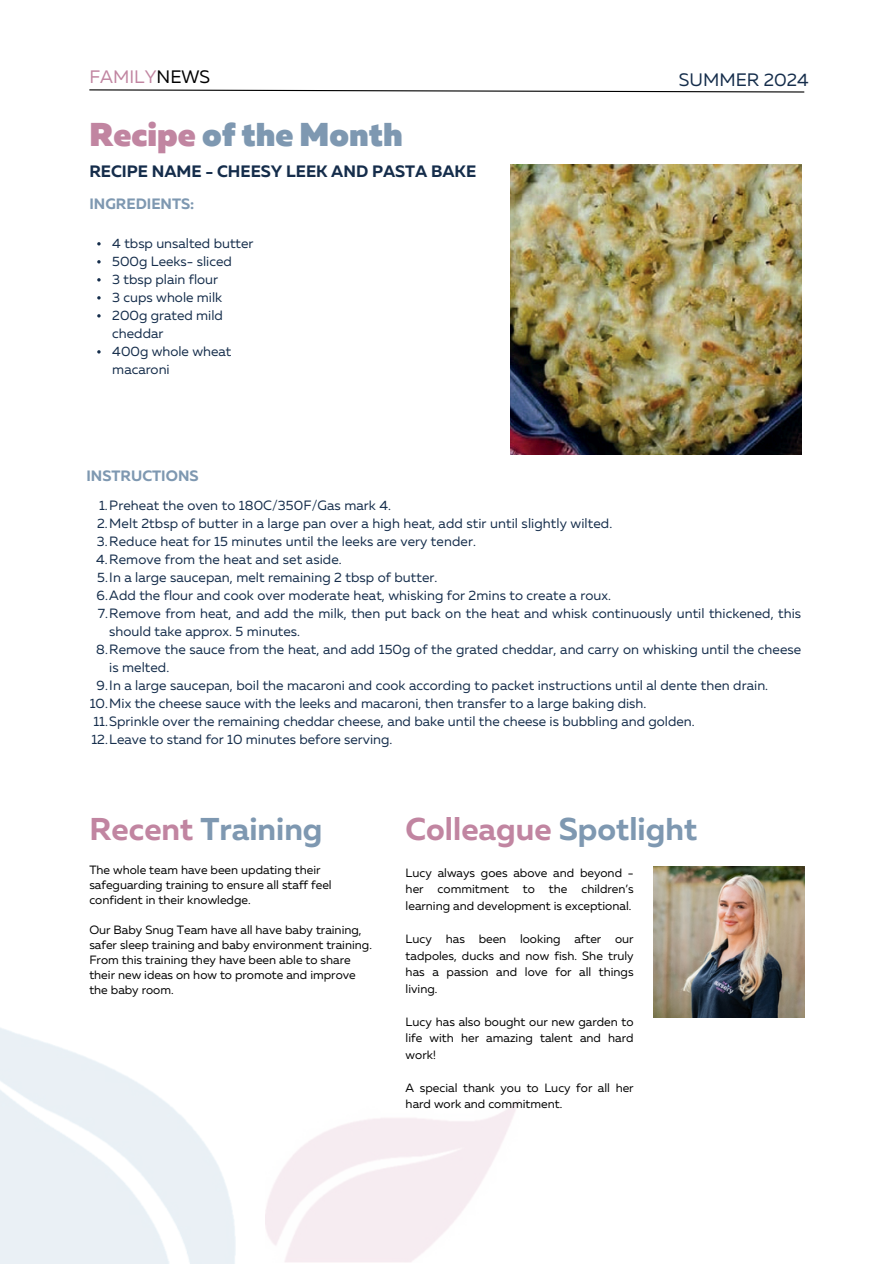
<style>
.page{position:relative;width:894px;height:1264px;background:#fff}
.page>*{position:absolute;margin:0;border:0;box-sizing:border-box;transform-origin:0 0}
.t1{font:900 33px "Muller";color:#7e98b1}
.t2{font:700 31.5px "Muller";color:#c185a1}
.t3{font:700 31.5px "Muller";color:#7e98b1}
.t4{font:18px "Muller";color:#c185a1}
.t5{font:18px "Muller";color:#152d4b}
.t6{font:700 16.5px "Muller";color:#152d4b}
.t7{font:700 15px "Muller";color:#7e98b1}
.t8{font:13.5px/18px "Muller";letter-spacing:.005em;color:#152d4b}
.t9{font:12px/16.5px "Muller";color:#000;text-align:justify}
.s1{color:#000}
.s2{color:#c185a1}
.s3{color:#7e98b1}
</style>
<div class="page">
<svg style="left:89px;top:89px;width:716px;height:4px"></svg>
<img style="left:510px;top:164px;width:291px;height:291px">
<img style="left:653px;top:866px;width:151px;height:151px">
<svg style="left:97px;top:242px;width:4px;height:3px"></svg>
<svg style="left:97px;top:260px;width:4px;height:3px"></svg>
<svg style="left:97px;top:278px;width:4px;height:3px"></svg>
<svg style="left:97px;top:296px;width:4px;height:3px"></svg>
<svg style="left:97px;top:314px;width:4px;height:3px"></svg>
<svg style="left:97px;top:350px;width:4px;height:3px"></svg>
<p class="t4" style="left:89px;top:69px;width:122px">FAMILY<span class="s1">NEWS</span></p>
<p class="t5" style="left:678px;top:73px;width:131px">SUMMER 2024</p>
<p class="t1" style="left:89px;top:121px;width:315px"><span class="s2">Recipe</span> of the Month</p>
<h1 class="t6" style="left:89px;top:164px;width:388px">RECIPE NAME - CHEESY LEEK AND PASTA BAKE</h1>
<h1 class="t7" style="left:89px;top:198px;width:106px">INGREDIENTS:</h1>
<h2 class="t8" style="left:112px;top:235px;width:143px">4 tbsp unsalted butter</h2>
<h4 class="t8" style="left:112px;top:253px;width:121px">500g Leeks- sliced</h4>
<p class="t8" style="left:112px;top:271px;width:107px">3 tbsp plain flour</p>
<p class="t8" style="left:112px;top:289px;width:111px">3 cups whole milk</p>
<p class="t8" style="left:112px;top:307px;width:112px">200g grated mild cheddar</p>
<p class="t8" style="left:112px;top:343px;width:121px">400g whole wheat macaroni</p>
<p class="t7" style="left:86px;top:469px;width:114px">INSTRUCTIONS</p>
<p class="t8" style="left:99px;top:497px;width:293px">1.Preheat the oven to 180C/350F/Gas mark 4.</p>
<p class="t8" style="left:97px;top:515px;width:516px">2.Melt 2tbsp of butter in a large pan over a high heat, add stir until slightly wilted.</p>
<p class="t8" style="left:97px;top:533px;width:380px">3.Reduce heat for 15 minutes until the leeks are very tender.</p>
<p class="t8" style="left:96px;top:551px;width:247px">4.Remove from the heat and set aside.</p>
<p class="t8" style="left:97px;top:569px;width:342px">5.In a large saucepan, melt remaining 2 tbsp of butter.</p>
<p class="t8" style="left:96px;top:587px;width:516px">6.Add the flour and cook over moderate heat, whisking for 2mins to create a roux.</p>
<p class="t8" style="left:98px;top:605px;width:704px">7.Remove from heat, and add the milk, then put back on the heat and whisk continuously until thickened, this</p>
<p class="t8" style="left:109px;top:623px;width:192px">should take approx. 5 minutes.</p>
<p class="t8" style="left:96px;top:641px;width:706px">8.Remove the sauce from the heat, and add 150g of the grated cheddar, and carry on whisking until the cheese</p>
<p class="t8" style="left:109px;top:659px;width:61px">is melted.</p>
<p class="t8" style="left:96px;top:677px;width:673px">9.In a large saucepan, boil the macaroni and cook according to packet instructions until al dente then drain.</p>
<p class="t8" style="left:90px;top:695px;width:558px">10.Mix the cheese sauce with the leeks and macaroni, then transfer to a large baking dish.</p>
<p class="t8" style="left:93px;top:713px;width:602px">11.Sprinkle over the remaining cheddar cheese, and bake until the cheese is bubbling and golden.</p>
<p class="t8" style="left:91px;top:731px;width:302px">12.Leave to stand for 10 minutes before serving.</p>
<p class="t3" style="left:89px;top:815px;width:235px"><span class="s2">Recent</span> Training</p>
<p class="t9" style="left:89px;top:862px;width:244px;line-height:15px;text-align:left">The whole team have been updating their safeguarding training to ensure all staff feel confident in their knowledge.</p>
<p class="t9" style="left:89px;top:922px;width:284px;line-height:15px;text-align:left">Our Baby Snug Team have all have baby training, safer sleep training and baby environment training.<br>From this training they have been able to share their new ideas on how to promote and improve the baby room.</p>
<p class="t2" style="left:405px;top:815px;width:293px">Colleague <span class="s3">Spotlight</span></p>
<p class="t9" style="left:405px;top:865px;width:229px">Lucy always goes above and beyond - her commitment to the children’s learning and development is exceptional.</p>
<p class="t9" style="left:405px;top:931px;width:229px">Lucy has been looking after our tadpoles, ducks and now fish. She truly has a passion and love for all things living.</p>
<h1 class="t9" style="left:405px;top:1014px;width:229px">Lucy has also bought our new garden to life with her amazing talent and hard work!</h1>
<p class="t9" style="left:405px;top:1080px;width:229px">A special thank you to Lucy for all her hard work and commitment.</p>
</div>
